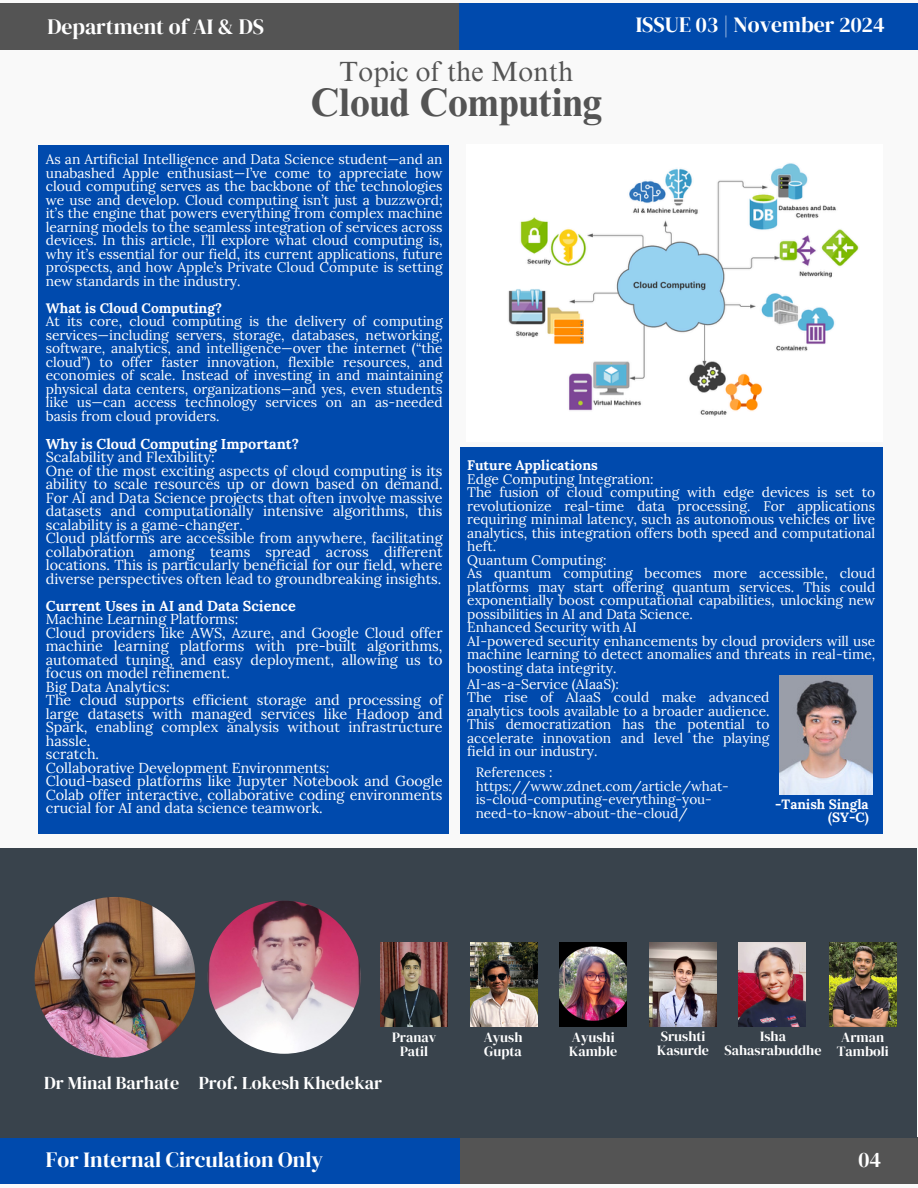
<style>
.page{position:relative;width:918px;height:1188px;background:#f9f9f9}
.page>*{position:absolute;margin:0;border:0;box-sizing:border-box;transform-origin:0 0}
.t1{font:700 39.75px "Times NRMT Pro";color:#545454}
.t2{font:27.75px "Times NRMT Pro";color:#545454}
.t3{font:21.75px "DM Serif Display";color:#fff}
.t4{font:18px "DM Serif Display";color:#fff}
.t5{font:14.4px/13.5px "Lora";color:#fff;text-align:justify}
.t6{font:700 14.4px "Lora";color:#fff}
.t7{font:13.95px/14px "DM Serif Display";color:#fff}
.t8{font:13.8px/13.5px "Lora";color:#fff;text-align:justify}
.t9{font:700 13.8px "Lora";color:#fff}
.t10{font:13.5px/13.5px "Lora";color:#fff}
.t11{font:700 13.5px/13.2px "Lora";color:#fff;text-align:right}
</style>
<div class="page">
<div style="left:459px;top:3px;width:459px;height:47px;background:#004aad"></div>
<div style="left:0;top:3px;width:459px;height:47px;background:#545454"></div>
<div style="left:38px;top:145px;width:411px;height:688px;background:#004aad"></div>
<div style="left:460px;top:447px;width:422px;height:387px;background:#004aad"></div>
<div style="left:459px;top:1137px;width:459px;height:47px;background:#545454"></div>
<div style="left:0;top:1137px;width:460px;height:47px;background:#004aad"></div>
<div style="left:0;top:848px;width:916px;height:289px;background:#39434c"></div>
<img style="left:208px;top:901px;width:153px;height:153px;border-radius:50%">
<img style="left:35px;top:897px;width:160px;height:161px;border-radius:50%">
<img style="left:508px;top:163px;width:351px;height:253px">
<img style="left:780px;top:675px;width:92px;height:119px">
<img style="left:381px;top:943px;width:67px;height:83px">
<img style="left:470px;top:943px;width:67px;height:83px">
<img style="left:560px;top:943px;width:67px;height:83px">
<img style="left:649px;top:943px;width:67px;height:83px">
<img style="left:739px;top:943px;width:67px;height:83px">
<img style="left:829px;top:943px;width:67px;height:83px">
<p class="t3" style="left:47px;top:11px;width:218px">Department of AI &amp; DS</p>
<p class="t2" style="left:340px;top:62px;width:236px">Topic of the Month</p>
<p class="t1" style="left:311px;top:88px;width:293px">Cloud Computing</p>
<p class="t3" style="left:636px;top:10px;width:251px">ISSUE 03 | November 2024</p>
<p class="t8" style="left:46px;top:152px;width:398px">As an Artificial Intelligence and Data Science student—and an unabashed Apple enthusiast—I’ve come to appreciate how cloud computing serves as the backbone of the technologies we use and develop. Cloud computing isn’t just a buzzword; it’s the engine that powers everything from complex machine learning models to the seamless integration of services across devices. In this article, I’ll explore what cloud computing is, why it’s essential for our field, its current applications, future prospects, and how Apple’s Private Cloud Compute is setting new standards in the industry.</p>
<p class="t9" style="left:46px;top:299px;width:178px">What is Cloud Computing?</p>
<p class="t8" style="left:46px;top:314px;width:398px">At its core, cloud computing is the delivery of computing services—including servers, storage, databases, networking, software, analytics, and intelligence—over the internet (“the cloud”) to offer faster innovation, flexible resources, and economies of scale. Instead of investing in and maintaining physical data centers, organizations—and yes, even students like us—can access technology services on an as-needed basis from cloud providers.</p>
<p class="t6" style="left:46px;top:434px;width:255px">Why is Cloud Computing Important?</p>
<p class="t5" style="left:46px;top:450px;width:170px">Scalability and Flexibility:</p>
<p class="t5" style="left:46px;top:464px;width:398px">One of the most exciting aspects of cloud computing is its ability to scale resources up or down based on demand.<br>For AI and Data Science projects that often involve massive datasets and computationally intensive algorithms, this scalability is a game-changer.</p>
<p class="t5" style="left:46px;top:531px;width:398px">Cloud platforms are accessible from anywhere, facilitating collaboration among teams spread across different locations. This is particularly beneficial for our field, where diverse perspectives often lead to groundbreaking insights.</p>
<p class="t6" style="left:46px;top:596px;width:252px">Current Uses in AI and Data Science</p>
<p class="t5" style="left:46px;top:612px;width:194px">Machine Learning Platforms:</p>
<p class="t5" style="left:46px;top:626px;width:398px">Cloud providers like AWS, Azure, and Google Cloud offer machine learning platforms with pre-built algorithms, automated tuning, and easy deployment, allowing us to focus on model refinement.</p>
<p class="t5" style="left:46px;top:680px;width:125px">Big Data Analytics:</p>
<p class="t5" style="left:46px;top:693px;width:398px">The cloud supports efficient storage and processing of large datasets with managed services like Hadoop and Spark, enabling complex analysis without infrastructure hassle.</p>
<p class="t5" style="left:46px;top:747px;width:55px">scratch.</p>
<p class="t5" style="left:46px;top:761px;width:285px">Collaborative Development Environments:</p>
<p class="t5" style="left:46px;top:774px;width:398px">Cloud-based platforms like Jupyter Notebook and Google Colab offer interactive, collaborative coding environments crucial for AI and data science teamwork.</p>
<p class="t9" style="left:467px;top:456px;width:132px">Future Applications</p>
<p class="t8" style="left:467px;top:472px;width:188px">Edge Computing Integration:</p>
<p class="t8" style="left:467px;top:485px;width:410px">The fusion of cloud computing with edge devices is set to revolutionize real-time data processing. For applications requiring minimal latency, such as autonomous vehicles or live analytics, this integration offers both speed and computational heft.</p>
<p class="t8" style="left:467px;top:553px;width:141px">Quantum Computing:</p>
<p class="t8" style="left:467px;top:566px;width:410px">As quantum computing becomes more accessible, cloud platforms may start offering quantum services. This could exponentially boost computational capabilities, unlocking new possibilities in AI and Data Science.</p>
<p class="t8" style="left:467px;top:620px;width:171px">Enhanced Security with AI</p>
<p class="t8" style="left:467px;top:634px;width:410px">AI-powered security enhancements by cloud providers will use machine learning to detect anomalies and threats in real-time, boosting data integrity.</p>
<h2 class="t8" style="left:467px;top:677px;width:153px">AI-as-a-Service (AIaaS):</h2>
<p class="t8" style="left:467px;top:690px;width:304px">The rise of AIaaS could make advanced analytics tools available to a broader audience.<br>This democratization has the potential to accelerate innovation and level the playing field in our industry.</p>
<h3 class="t10" style="left:476px;top:766px;width:255px">References : https://www.zdnet.com/article/what&shy;is-cloud-computing-everything-you&shy;need-to-know-about-the-cloud/</h3>
<p class="t11" style="left:775px;top:798px;width:95px">-Tanish Singla (SY-C)</p>
<p class="t4" style="left:44px;top:1070px;width:137px">Dr Minal Barhate</p>
<h3 class="t4" style="left:199px;top:1070px;width:185px">Prof. Lokesh Khedekar</h3>
<p class="t7" style="left:392px;top:1030px;width:46px">Pranav</p>
<p class="t7" style="left:400px;top:1044px;width:30px">Patil</p>
<p class="t7" style="left:484px;top:1030px;width:40px">Ayush<br>Gupta</p>
<p class="t7" style="left:569px;top:1030px;width:49px">Ayushi<br>Kamble</p>
<p class="t7" style="left:657px;top:1030px;width:53px">Srushti<br>Kasurde</p>
<p class="t7" style="left:725px;top:1029px;width:98px;text-align:center">Isha<br>Sahasrabuddhe</p>
<p class="t7" style="left:841px;top:1030px;width:44px">Arman</p>
<p class="t7" style="left:837px;top:1044px;width:53px">Tamboli</p>
<p class="t3" style="left:46px;top:1144px;width:279px">For Internal Circulation Only</p>
<h4 class="t3" style="left:859px;top:1144px;width:24px">04</h4>
</div>
